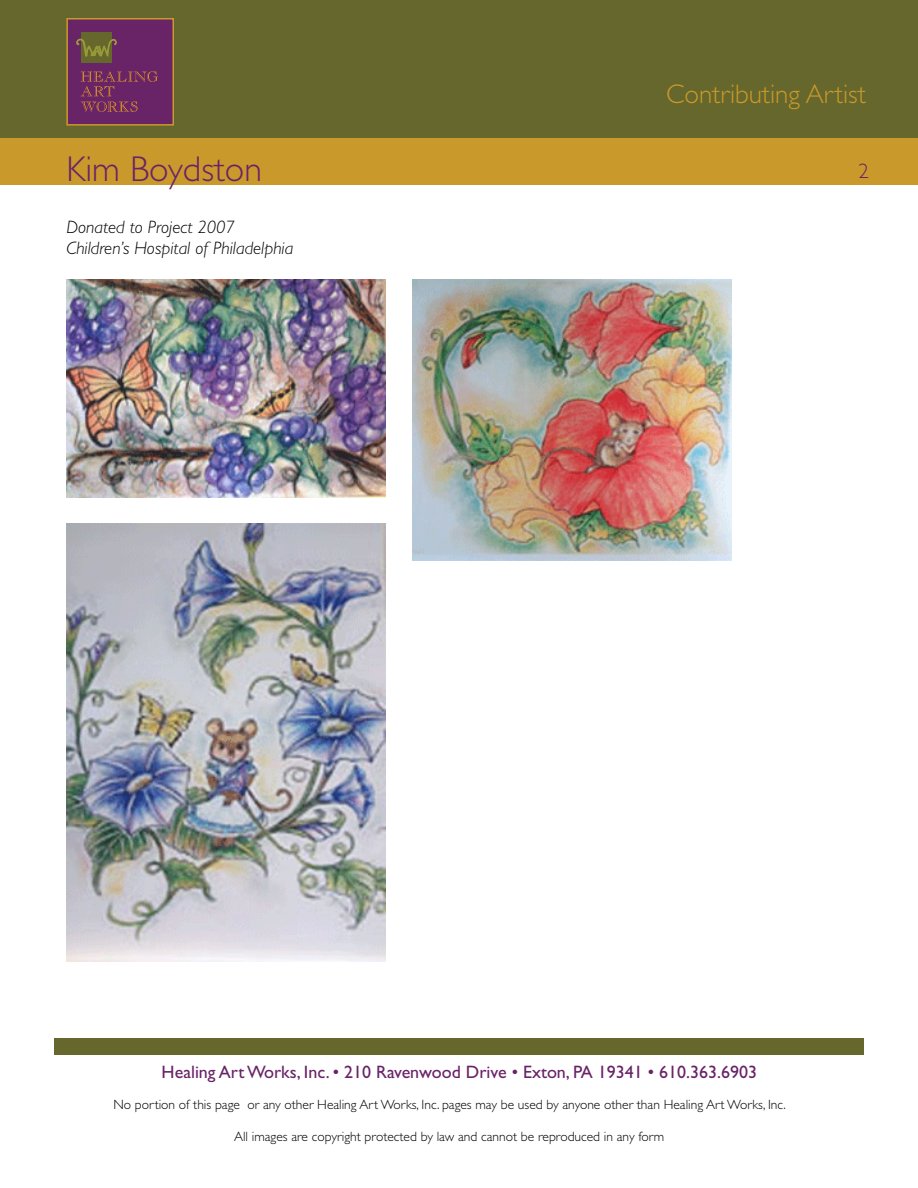
<style>
.page{position:relative;width:918px;height:1188px;background:#fff}
.page>*{position:absolute;margin:0;border:0;box-sizing:border-box;transform-origin:0 0}
.t1{font:300 36px "Gill Sans Std";color:#692367}
.t2{font:300 27px "Gill Sans Std";color:#ca992b}
.t3{font:300 21px "Gill Sans Std";color:#692367}
.t4{font:18px "Gill Sans Std";color:#692367}
.t5{font:italic 300 18px/21.6px "Gill Sans Std";color:#000}
.t6{font:300 13.5px "Gill Sans Std";color:#000}
</style>
<div class="page">
<div style="left:0;top:0;width:918px;height:138px;background:#66672c"></div>
<div style="left:67px;top:19px;width:106px;height:106px;background:#692467"></div>
<div style="left:81px;top:32px;width:31px;height:31px;background:#66672c"></div>
<svg style="left:76px;top:38px;width:41px;height:19px"></svg>
<svg style="left:81px;top:71px;width:77px;height:41px"></svg>
<div style="left:66px;top:18px;width:108px;height:108px;border:2px solid #ca992b"></div>
<div style="left:0;top:138px;width:918px;height:46px;background:#ca992b"></div>
<div style="left:54px;top:1038px;width:810px;height:16px;background:#66672c"></div>
<img style="left:66px;top:523px;width:319px;height:439px">
<img style="left:412px;top:280px;width:319px;height:280px">
<img style="left:66px;top:280px;width:319px;height:217px">
<h2 class="t2" style="left:666px;top:79px;width:201px">Contributing Artist</h2>
<h1 class="t1" style="left:66px;top:148px;width:197px">Kim Boydston</h1>
<h3 class="t3" style="left:859px;top:159px;width:12px">2</h3>
<h3 class="t5" style="left:66px;top:216px;width:229px">Donated to Project 2007<br>Children’s Hospital of Philadelphia</h3>
<h3 class="t4" style="left:162px;top:1061px;width:597px">Healing Art Works, Inc. • 210 Ravenwood Drive • Exton, PA 19341 • 610.363.6903</h3>
<p class="t6" style="left:113px;top:1097px;width:674px">No portion of this page or any other Healing Art Works, Inc. pages may be used by anyone other than Healing Art Works, Inc.</p>
<p class="t6" style="left:234px;top:1129px;width:431px">All images are copyright protected by law and cannot be reproduced in any form</p>
</div>
